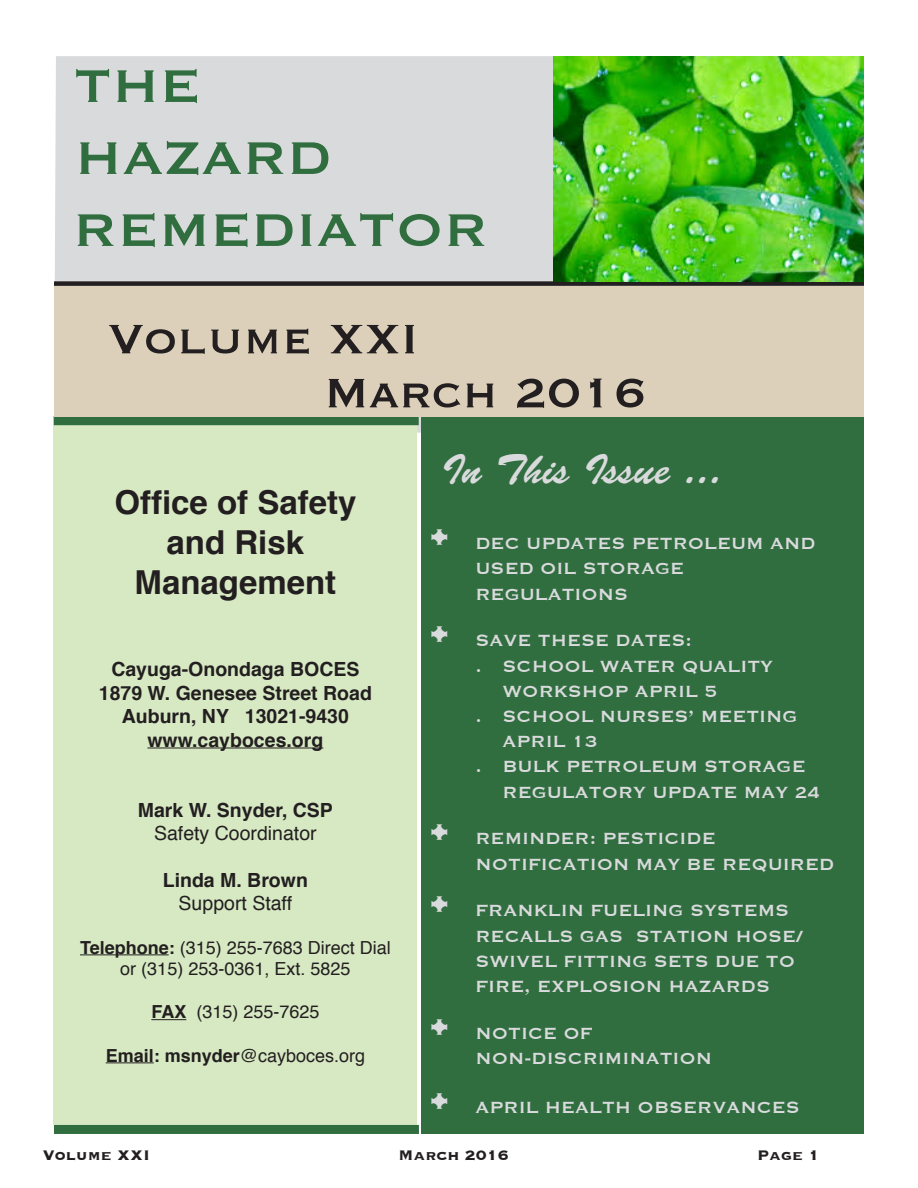
<style>
.page{position:relative;width:918px;height:1188px;background:#fff}
.page>*{position:absolute;margin:0;border:0;box-sizing:border-box;transform-origin:0 0}
.t1{font:60px "Copperplate";color:#306d3f}
.t2{font:54px "Copperplate";color:#231f20}
.t3{font:42px "Brush Script Std";color:#d9dadc}
.t4{font:700 33px "Helvetica";color:#231f20}
.t5{font:21px/25.2px "Copperplate";color:#d9dadc}
.t6{font:700 19.5px "Helvetica";color:#231f20}
.t7{font:19.5px "Helvetica";color:#231f20}
.t8{font:18px "Helvetica";color:#231f20}
.t9{font:700 18px "Helvetica";color:#231f20}
.t10{font:700 18px "Copperplate";color:#231f20}
.s1{font-weight:700}
.s2{font-weight:400}
.s3{font-size:45px}
</style>
<div class="page">
<div style="left:55px;top:56px;width:499px;height:377px;background:#d9dadc"></div>
<div style="left:422px;top:416px;width:442px;height:718px;background:#306d3f"></div>
<div style="left:54px;top:416px;width:363px;height:709px;background:#d7e9c3"></div>
<hr style="left:147px;top:748px;width:176px;height:1px;background:#231f20">
<hr style="left:80px;top:954px;width:89px;height:1px;background:#231f20">
<hr style="left:151px;top:1019px;width:35px;height:1px;background:#231f20">
<hr style="left:106px;top:1062px;width:48px;height:1px;background:#231f20">
<div style="left:54px;top:416px;width:365px;height:9px;background:#306d3f"></div>
<div style="left:54px;top:1125px;width:365px;height:9px;background:#306d3f"></div>
<div style="left:54px;top:286px;width:810px;height:130px;background:#dcd0bb"></div>
<div style="left:54px;top:281px;width:810px;height:5px;background:#231f20"></div>
<img style="left:554px;top:56px;width:310px;height:225px">
<p class="t1" style="left:74px;top:46px;width:129px">THE</p>
<p class="t1" style="left:74px;top:118px;width:259px">HAZARD</p>
<p class="t1" style="left:73px;top:190px;width:417px">REMEDIATOR</p>
<p class="t2" style="left:108px;top:303px;width:312px">Volume XXI</p>
<p class="t2" style="left:324px;top:357px;width:324px">March 2016</p>
<p class="t4" style="left:114px;top:476px;width:244px">Office of Safety</p>
<p class="t4" style="left:167px;top:516px;width:139px">and Risk</p>
<p class="t4" style="left:135px;top:555px;width:203px">Management</p>
<p class="t6" style="left:111px;top:654px;width:250px">Cayuga-Onondaga BOCES</p>
<p class="t6" style="left:99px;top:677px;width:275px">1879 W. Genesee Street Road</p>
<p class="t6" style="left:122px;top:701px;width:229px">Auburn, NY 13021-9430</p>
<p class="t6" style="left:147px;top:724px;width:177px">www.cayboces.org</p>
<p class="t6" style="left:138px;top:794px;width:197px">Mark W. Snyder, CSP</p>
<p class="t7" style="left:154px;top:818px;width:164px">Safety Coordinator</p>
<p class="t6" style="left:163px;top:864px;width:147px">Linda M. Brown</p>
<p class="t7" style="left:179px;top:888px;width:115px">Support Staff</p>
<p class="t8" style="left:80px;top:933px;width:312px"><span class="s1">Telephone:</span> (315) 255-7683 Direct Dial</p>
<p class="t8" style="left:120px;top:955px;width:232px">or (315) 253-0361, Ext. 5825</p>
<p class="t8" style="left:151px;top:998px;width:170px"><span class="s1">FAX</span> (315) 255-7625</p>
<p class="t9" style="left:106px;top:1041px;width:261px">Email: msnyder<span class="s2">@cayboces.org</span></p>
<p class="t3" style="left:442px;top:445px;width:282px">In This Issue ...</p>
<p class="t5" style="left:476px;top:530px;width:342px;text-indent:-47px"><span class="s3">•</span> DEC UPDATES PETROLEUM AND<br>USED OIL STORAGE</p>
<p class="t5" style="left:476px;top:580px;width:154px">REGULATIONS</p>
<p class="t5" style="left:428px;top:627px;width:265px"><span class="s3">•</span> SAVE THESE DATES:</p>
<p class="t5" style="left:503px;top:652px;width:272px;text-indent:-27px">. SCHOOL WATER QUALITY<br>WORKSHOP APRIL 5</p>
<p class="t5" style="left:503px;top:702px;width:297px;text-indent:-27px">. SCHOOL NURSES’ MEETING<br>APRIL 13</p>
<p class="t5" style="left:503px;top:753px;width:319px;text-indent:-27px">. BULK PETROLEUM STORAGE<br>REGULATORY UPDATE MAY 24</p>
<p class="t5" style="left:428px;top:825px;width:289px"><span class="s3">•</span> REMINDER: PESTICIDE</p>
<p class="t5" style="left:476px;top:850px;width:360px">NOTIFICATION MAY BE REQUIRED</p>
<p class="t5" style="left:428px;top:897px;width:363px"><span class="s3">•</span> FRANKLIN FUELING SYSTEMS</p>
<p class="t5" style="left:476px;top:922px;width:328px">RECALLS GAS STATION HOSE/</p>
<p class="t5" style="left:476px;top:947px;width:321px">SWIVEL FITTING SETS DUE TO</p>
<p class="t5" style="left:476px;top:972px;width:296px">FIRE, EXPLOSION HAZARDS</p>
<p class="t5" style="left:428px;top:1019px;width:166px"><span class="s3">•</span> NOTICE OF</p>
<p class="t5" style="left:476px;top:1044px;width:238px">NON-DISCRIMINATION</p>
<p class="t5" style="left:428px;top:1093px;width:373px"><span class="s3">•</span> APRIL HEALTH OBSERVANCES</p>
<p class="t10" style="left:43px;top:1143px;width:109px">Volume XXI</p>
<p class="t10" style="left:398px;top:1143px;width:112px">March 2016</p>
<p class="t10" style="left:757px;top:1143px;width:64px">Page 1</p>
</div>
